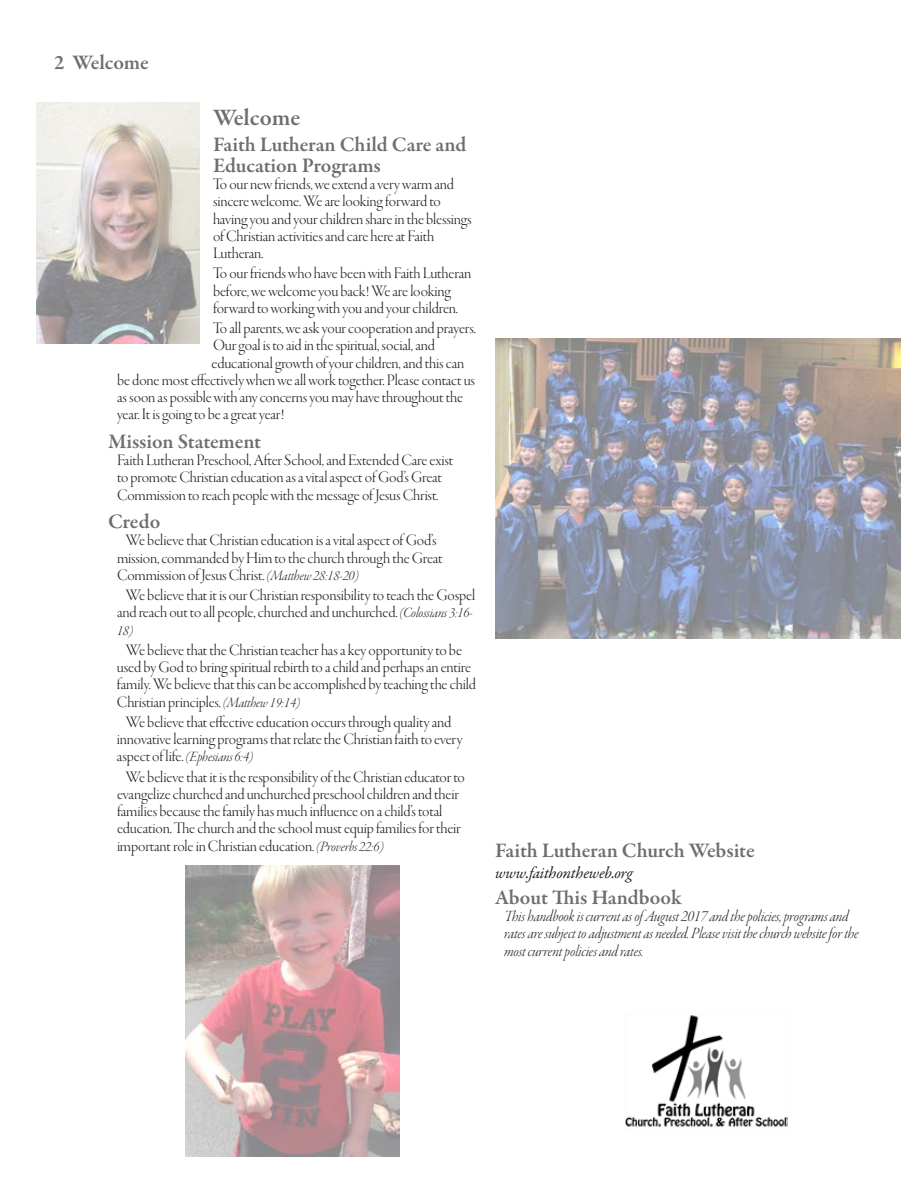
<style>
.page{position:relative;width:918px;height:1188px;background:#fff}
.page>*{position:absolute;margin:0;border:0;box-sizing:border-box;transform-origin:0 0}
.t1{font:600 24px "Garamond Premr Pro";letter-spacing:-.005em;color:#6d6e71}
.t2{font:600 21px/21px "Garamond Premr Pro";letter-spacing:-.005em;color:#6d6e71}
.t3{font:16.5px/17.2px "Garamond Premr Pro Lt Disp";letter-spacing:-.01em;color:#231f20}
.t4{font:16.5px/17.2px "Garamond Premr Pro Lt It Disp";letter-spacing:-.01em;color:#231f20}
.t5{font:italic 16.5px "Garamond Premr Pro";letter-spacing:-.015em;color:#231f20}
.t6{font:15px "Garamond Premr Pro Lt It Disp";letter-spacing:-.01em;color:#231f20}
.s1{font-family:"Garamond Premr Pro Lt It Disp";font-size:15px}
.s2{font-family:"Garamond Premr Pro Lt Disp";font-size:16.5px}
</style>
<div class="page">
<img style="left:495px;top:338px;width:406px;height:301px">
<img style="left:186px;top:866px;width:213px;height:290px">
<img style="left:625px;top:1015px;width:162px;height:113px">
<img style="left:36px;top:103px;width:163px;height:241px">
<p class="t2" style="left:54px;top:53px;width:97px">2 Welcome</p>
<h1 class="t1" style="left:213px;top:103px;width:89px">Welcome</h1>
<p class="t2" style="left:213px;top:134px;width:255px">Faith Lutheran Child Care and<br>Education Programs</p>
<p class="t3" style="left:213px;top:176px;width:260px">To our new friends, we extend a very warm and sincere welcome. We are looking forward to having you and your children share in the blessings of Christian activities and care here at Faith Lutheran.</p>
<p class="t3" style="left:213px;top:265px;width:260px">To our friends who have been with Faith Lutheran before, we welcome you back! We are looking forward to working with you and your children.</p>
<p class="t3" style="left:213px;top:320px;width:264px">To all parents, we ask your cooperation and prayers.</p>
<p class="t3" style="left:213px;top:337px;width:223px">Our goal is to aid in the spiritual, social, and</p>
<p class="t3" style="left:211px;top:355px;width:254px">educational growth of your children, and this can</p>
<p class="t3" style="left:117px;top:372px;width:360px">be done most effectively when we all work together. Please contact us</p>
<p class="t3" style="left:117px;top:389px;width:348px">as soon as possible with any concerns you may have throughout the</p>
<p class="t3" style="left:117px;top:406px;width:169px">year. It is going to be a great year!</p>
<p class="t2" style="left:108px;top:431px;width:155px">Mission Statement</p>
<p class="t3" style="left:117px;top:452px;width:338px">Faith Lutheran Preschool, After School, and Extended Care exist to promote Christian education as a vital aspect of God’s Great<br>Commission to reach people with the message of Jesus Christ.</p>
<p class="t2" style="left:108px;top:511px;width:54px">Credo</p>
<p class="t3" style="left:117px;top:532px;width:327px;text-indent:9px">We believe that Christian education is a vital aspect of God’s mission, commanded by Him to the church through the Great<br>Commission of Jesus Christ. <span class="s1">(Matthew 28:18-20)</span></p>
<p class="t3" style="left:117px;top:587px;width:360px;text-align:center">We believe that it is our Christian responsibility to teach the Gospel and reach out to all people, churched and unchurched. <span class="s1">(Colossians 3:16-</span></p>
<p class="t6" style="left:117px;top:622px;width:18px">18)</p>
<p class="t3" style="left:117px;top:642px;width:361px;text-indent:9px">We believe that the Christian teacher has a key opportunity to be used by God to bring spiritual rebirth to a child and perhaps an entire family. We believe that this can be accomplished by teaching the child Christian principles. <span class="s1">(Matthew 19:14)</span></p>
<p class="t3" style="left:117px;top:714px;width:347px;text-align:center">We believe that effective education occurs through quality and innovative learning programs that relate the Christian faith to every</p>
<p class="t6" style="left:117px;top:749px;width:138px"><span class="s2">aspect of life.</span> (Ephesians 6:4)</p>
<p class="t3" style="left:117px;top:769px;width:349px;text-indent:9px">We believe that it is the responsibility of the Christian educator to evangelize churched and unchurched preschool children and their families because the family has much influence on a child’s total education. The church and the school must equip families for their important role in Christian education. <span class="s1">(Proverbs 22:6)</span></p>
<p class="t2" style="left:495px;top:840px;width:261px">Faith Lutheran Church Website</p>
<p class="t5" style="left:495px;top:863px;width:139px">www.faithontheweb.org</p>
<p class="t2" style="left:495px;top:887px;width:188px">About This Handbook</p>
<p class="t4" style="left:504px;top:909px;width:356px">This handbook is current as of August 2017 and the policies, programs and rates are subject to adjustment as needed. Please visit the church website for the most current policies and rates.</p>
</div>
